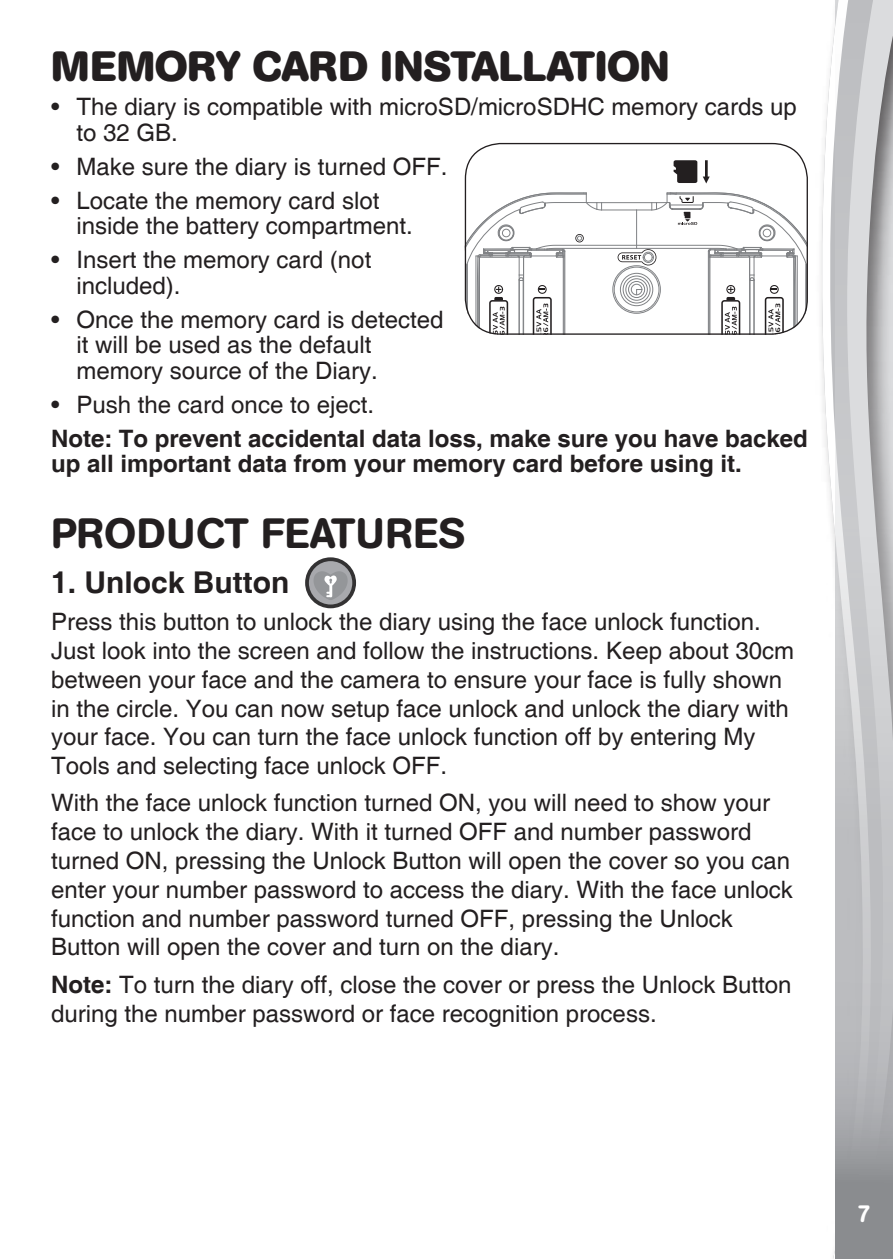
<style>
.page{position:relative;width:893px;height:1259px;background:#fff}
.page>*{position:absolute;margin:0;border:0;box-sizing:border-box;transform-origin:0 0}
.t1{font:700 42px "AG Book Rounded";color:#231f20}
.t2{font:500 42px "AG Book Rounded";letter-spacing:.02em;color:#231f20}
.t3{font:700 30px "Helvetica";color:#231f20}
.t4{font:24px/28.8px "Helvetica";color:#231f20}
.t5{font:700 24px/25.5px "Helvetica";color:#231f20}
.t6{font:500 24px "AG Book Rounded";color:#fff}
.s1{font-weight:700}
</style>
<div class="page">
<svg style="left:821px;top:26px;width:14px;height:1233px"></svg>
<svg style="left:835px;top:0;width:58px;height:1259px;background:#bebfc1"></svg>
<svg style="left:307px;top:559px;width:47px;height:47px"></svg>
<div style="left:305px;top:557px;width:51px;height:51px;border:4px solid #333233;border-radius:50%"></div>
<svg style="left:314px;top:571px;width:34px;height:29px"></svg>
<svg style="left:673px;top:160px;width:24px;height:23px"></svg>
<svg style="left:465px;top:192px;width:343px;height:143px"></svg>
<hr style="left:705px;top:160px;width:3px;height:18px;background:#231f20">
<svg style="left:703px;top:176px;width:7px;height:7px"></svg>
<div style="left:465px;top:143px;width:343px;height:192px;border:1px solid #231f20;border-radius:35px"></div>
<h1 class="t1" style="left:51px;top:42px;width:620px">MEMORY CARD INSTALLATION</h1>
<p class="t4" style="left:77px;top:95px;width:722px;line-height:25.5px;text-indent:-26px">• The diary is compatible with microSD/microSDHC memory cards up to 32 GB.</p>
<p class="t4" style="left:51px;top:153px;width:398px">• Make sure the diary is turned OFF.</p>
<p class="t4" style="left:77px;top:188px;width:338px;line-height:25.5px;text-indent:-26px">• Locate the memory card slot inside the battery compartment.</p>
<p class="t4" style="left:77px;top:248px;width:296px;line-height:25.5px;text-indent:-26px">• Insert the memory card (not included).</p>
<p class="t4" style="left:77px;top:307px;width:368px;line-height:25.5px;text-indent:-26px">• Once the memory card is detected it will be used as the default memory source of the Diary.</p>
<p class="t4" style="left:51px;top:391px;width:325px">• Push the card once to eject.</p>
<p class="t5" style="left:51px;top:427px;width:758px">Note: To prevent accidental data loss, make sure you have backed up all important data from your memory card before using it.</p>
<h1 class="t2" style="left:51px;top:509px;width:416px">PRODUCT FEATURES</h1>
<p class="t3" style="left:51px;top:564px;width:240px">1. Unlock Button</p>
<p class="t4" style="left:51px;top:608px;width:745px">Press this button to unlock the diary using the face unlock function.<br>Just look into the screen and follow the instructions. Keep about 30cm between your face and the camera to ensure your face is fully shown in the circle. You can now setup face unlock and unlock the diary with your face. You can turn the face unlock function off by entering My Tools and selecting face unlock OFF.</p>
<p class="t4" style="left:51px;top:789px;width:743px">With the face unlock function turned ON, you will need to show your face to unlock the diary. With it turned OFF and number password turned ON, pressing the Unlock Button will open the cover so you can enter your number password to access the diary. With the face unlock function and number password turned OFF, pressing the Unlock Button will open the cover and turn on the diary.</p>
<p class="t4" style="left:51px;top:971px;width:742px"><span class="s1">Note:</span> To turn the diary off, close the cover or press the Unlock Button during the number password or face recognition process.</p>
<p class="t6" style="left:857px;top:1199px;width:15px">7</p>
</div>
